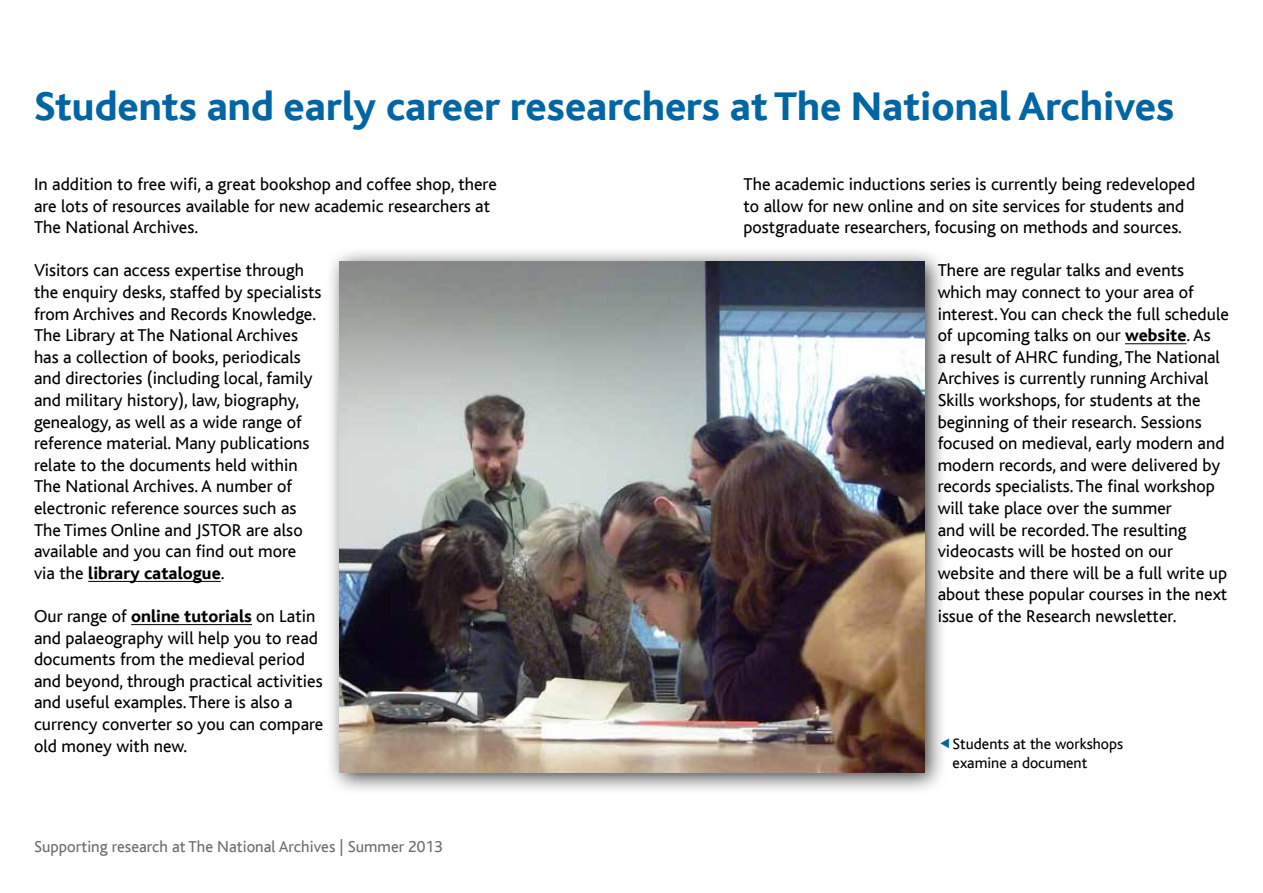
<style>
.page{position:relative;width:1263px;height:893px;background:#fff}
.page>*{position:absolute;margin:0;border:0;box-sizing:border-box;transform-origin:0 0}
.Heading{font:800 42px "Bliss";color:#0065a4}
.t1{font:18px/21.6px "Bliss";color:#000}
.t2{font:800 18px "Bliss";color:#000}
.t3{font:16.5px "Bliss";color:#716b6b}
.t4{font:15.75px/18.9px "Bliss";color:#000}
.s1{font-weight:400}
.s2{font-weight:800}
</style>
<div class="page">
<hr style="left:88px;top:581px;width:133px;height:1px;background:#000">
<hr style="left:131px;top:624px;width:121px;height:1px;background:#000">
<hr style="left:1125px;top:343px;width:61px;height:1px;background:#000">
<div style="left:324px;top:246px;width:623px;height:549px;background:#000;opacity:.75"></div>
<img style="left:340px;top:261px;width:585px;height:512px">
<svg style="left:941px;top:738px;width:6px;height:10px"></svg>
<p class="Heading" style="left:34px;top:84px;width:1142px">Students and early career researchers at The National Archives</p>
<p class="t1" style="left:34px;top:174px;width:464px">In addition to free wifi, a great bookshop and coffee shop, there are lots of resources available for new academic researchers at</p>
<p class="t1" style="left:34px;top:217px;width:166px">The National Archives.</p>
<p class="t1" style="left:34px;top:260px;width:289px">Visitors can access expertise through the enquiry desks, staffed by specialists from Archives and Records Knowledge.<br>The Library at The National Archives has a collection of books, periodicals and directories (including local, family and military history), law, biography, genealogy, as well as a wide range of reference material. Many publications relate to the documents held within The National Archives. A number of electronic reference sources such as The Times Online and JSTOR are also available and you can find out more</p>
<p class="t2" style="left:34px;top:563px;width:192px"><span class="s1">via the</span> library catalogue<span class="s1">.</span></p>
<p class="t1" style="left:34px;top:606px;width:291px">Our range of <span class="s2">online tutorials</span> on Latin and palaeography will help you to read documents from the medieval period and beyond, through practical activities and useful examples. There is also a currency converter so you can compare old money with new.</p>
<p class="t3" style="left:34px;top:838px;width:410px">Supporting research at The National Archives | Summer 2013</p>
<p class="t1" style="left:743px;top:174px;width:453px">The academic inductions series is currently being redeveloped to allow for new online and on site services for students and postgraduate researchers, focusing on methods and sources.</p>
<p class="t1" style="left:938px;top:260px;width:293px">There are regular talks and events which may connect to your area of interest. You can check the full schedule of upcoming talks on our <span class="s2">website</span>. As<br>a result of AHRC funding, The National Archives is currently running Archival Skills workshops, for students at the beginning of their research. Sessions focused on medieval, early modern and modern records, and were delivered by records specialists. The final workshop will take place over the summer<br>and will be recorded. The resulting videocasts will be hosted on our website and there will be a full write up about these popular courses in the next issue of the Research newsletter.</p>
<p class="t4" style="left:952px;top:735px;width:172px">Students at the workshops examine a document</p>
</div>
